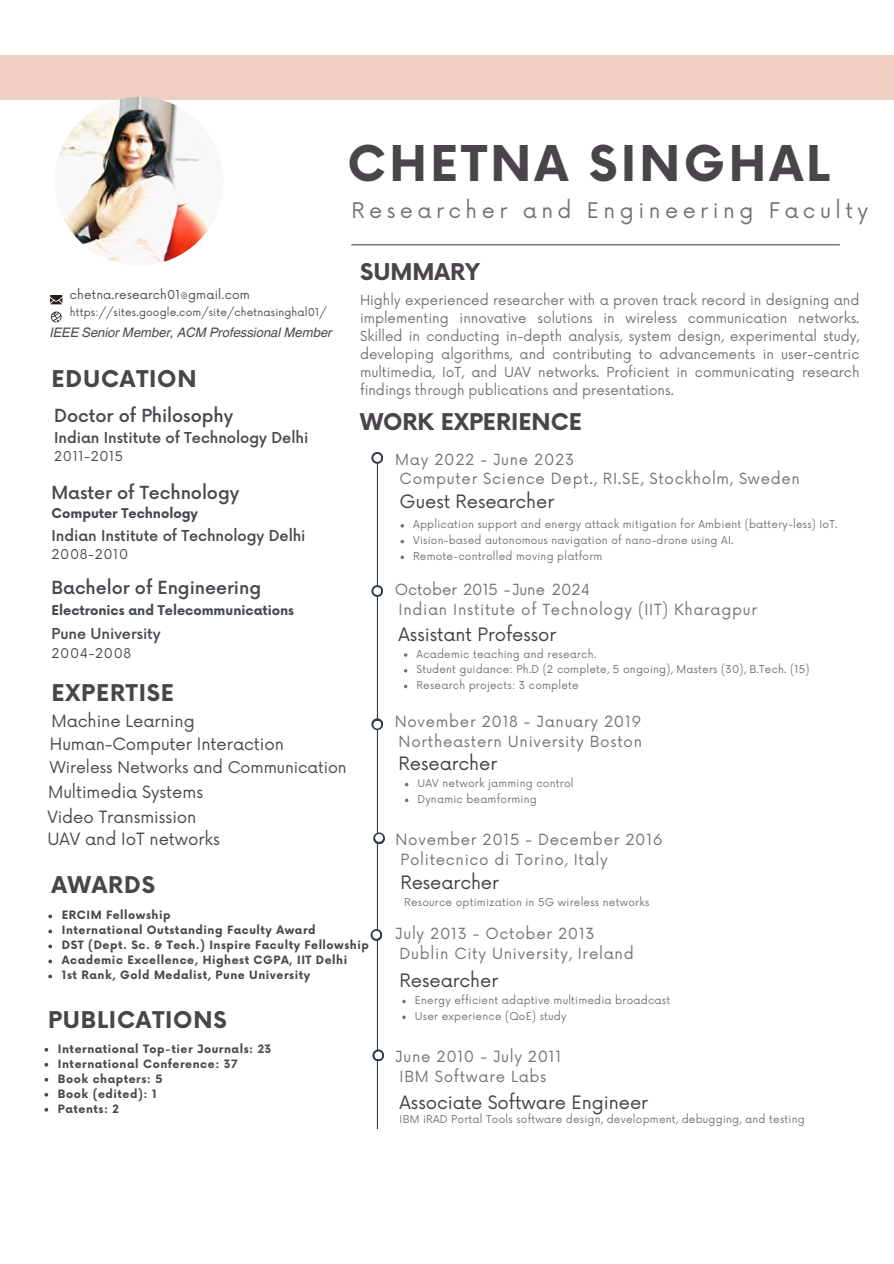
<style>
.page{position:relative;width:894px;height:1264px;background:#fff}
.page>*{position:absolute;margin:0;border:0;box-sizing:border-box;transform-origin:0 0}
.t1{font:700 48px "Now";letter-spacing:.07em;color:#4a454b}
.t2{font:700 22.5px "Now";letter-spacing:.035em;color:#4a454b}
.t3{font:700 22.5px "Now";color:#4a454b}
.t4{font:21px "Now";letter-spacing:.215em;color:#737373}
.t5{font:18px "Now";letter-spacing:-.005em;color:#414042}
.t6{font:500 17.55px "Now";letter-spacing:-.005em;color:#464a4e}
.t7{font:16.5px "Now";letter-spacing:-.005em;color:#464a4e}
.t8{font:15.75px "Now";letter-spacing:-.005em;color:#464a4e}
.t9{font:15px "Now";letter-spacing:.045em;color:#737373}
.t10{font:15px "Now";color:#737373}
.t11{font:500 14.7px "Now";letter-spacing:-.005em;color:#464a4e}
.t12{font:13.5px/18px "Now";color:#737373;text-align:justify}
.t13{font:700 13.2px "Now";letter-spacing:-.005em;color:#464a4e}
.t14{font:13.2px "Now";letter-spacing:.045em;color:#464a4e}
.t15{font:italic 13.05px "Helvetica World";letter-spacing:-.005em;color:#464a4e}
.t16{font:12px "Now";letter-spacing:.015em;color:#464a4e}
.t17{font:700 11.25px "Now";letter-spacing:.045em;color:#464a4e}
.t18{font:10.5px "Now";letter-spacing:.02em;color:#737373}
.t19{font:10.5px "Now";letter-spacing:.015em;color:#464a4e}
</style>
<div class="page">
<div style="left:0;top:56px;width:893px;height:43px;background:#f0cfc3"></div>
<img style="left:55px;top:97px;width:168px;height:168px;border-radius:50%">
<svg style="left:51px;top:311px;width:11px;height:11px"></svg>
<svg style="left:50px;top:295px;width:12px;height:9px"></svg>
<hr style="left:351px;top:244px;width:488px;height:1px;background:#464a4e">
<hr style="left:377px;top:458px;width:1px;height:670px;background:#323b4c">
<svg style="left:371px;top:452px;width:12px;height:12px"></svg>
<div style="left:373px;top:454px;width:8px;height:8px;background:#fff;border-radius:50%"></div>
<svg style="left:371px;top:718px;width:12px;height:12px"></svg>
<div style="left:373px;top:720px;width:8px;height:8px;background:#fff;border-radius:50%"></div>
<svg style="left:371px;top:585px;width:12px;height:12px"></svg>
<div style="left:373px;top:587px;width:8px;height:8px;background:#fff;border-radius:50%"></div>
<svg style="left:400px;top:540px;width:4px;height:3px"></svg>
<svg style="left:400px;top:555px;width:4px;height:4px"></svg>
<svg style="left:48px;top:914px;width:4px;height:4px"></svg>
<svg style="left:48px;top:929px;width:4px;height:4px"></svg>
<svg style="left:48px;top:944px;width:4px;height:4px"></svg>
<svg style="left:48px;top:959px;width:4px;height:4px"></svg>
<svg style="left:48px;top:974px;width:4px;height:4px"></svg>
<svg style="left:405px;top:798px;width:3px;height:4px"></svg>
<svg style="left:372px;top:1049px;width:12px;height:12px"></svg>
<div style="left:374px;top:1051px;width:8px;height:8px;background:#fff;border-radius:50%"></div>
<svg style="left:373px;top:832px;width:12px;height:12px"></svg>
<div style="left:375px;top:834px;width:8px;height:7px;background:#fff;border-radius:50%"></div>
<svg style="left:370px;top:929px;width:12px;height:11px"></svg>
<div style="left:372px;top:930px;width:8px;height:8px;background:#fff;border-radius:50%"></div>
<svg style="left:44px;top:1047px;width:4px;height:4px"></svg>
<svg style="left:44px;top:1062px;width:4px;height:4px"></svg>
<svg style="left:44px;top:1077px;width:4px;height:4px"></svg>
<svg style="left:44px;top:1092px;width:4px;height:4px"></svg>
<svg style="left:44px;top:1107px;width:4px;height:4px"></svg>
<h3 class="t16" style="left:70px;top:288px;width:181px">chetna.research01@gmail.com</h3>
<h3 class="t19" style="left:70px;top:306px;width:258px">https://sites.google.com/site/chetnasinghal01/</h3>
<p class="t15" style="left:50px;top:321px;width:283px">IEEE Senior Member, ACM Professional Member</p>
<h4 class="t2" style="left:52px;top:366px;width:147px">EDUCATION</h4>
<p class="t6" style="left:54px;top:406px;width:180px">Doctor of Philosophy</p>
<p class="t11" style="left:54px;top:430px;width:255px">Indian Institute of Technology Delhi</p>
<h5 class="t14" style="left:54px;top:448px;width:70px">2011-2015</h5>
<h2 class="t6" style="left:52px;top:483px;width:189px">Master of Technology</h2>
<p class="t11" style="left:52px;top:527px;width:255px">Indian Institute of Technology Delhi</p>
<p class="t13" style="left:52px;top:506px;width:148px">Computer Technology</p>
<h2 class="t14" style="left:52px;top:547px;width:78px">2008-2010</h2>
<h6 class="t6" style="left:52px;top:578px;width:211px">Bachelor of Engineering</h6>
<p class="t13" style="left:52px;top:603px;width:244px">Electronics and Telecommunications</p>
<h4 class="t11" style="left:52px;top:625px;width:111px">Pune University</h4>
<p class="t14" style="left:52px;top:645px;width:81px">2004-2008</p>
<p class="t2" style="left:52px;top:681px;width:124px">EXPERTISE</p>
<p class="t1" style="left:347px;top:137px;width:484px">CHETNA SINGHAL</p>
<p class="t4" style="left:351px;top:198px;width:518px">Researcher and Engineering Faculty</p>
<h6 class="t3" style="left:360px;top:260px;width:121px">SUMMARY</h6>
<p class="t12" style="left:360px;top:292px;width:501px">Highly experienced researcher with a proven track record in designing and implementing innovative solutions in wireless communication networks.<br>Skilled in conducting in-depth analysis, system design, experimental study, developing algorithms, and contributing to advancements in user-centric multimedia, IoT, and UAV networks. Proficient in communicating research findings through publications and presentations.</p>
<h4 class="t3" style="left:360px;top:410px;width:223px">WORK EXPERIENCE</h4>
<p class="t9" style="left:395px;top:451px;width:180px">May 2022 - June 2023</p>
<h5 class="t9" style="left:399px;top:470px;width:402px">Computer Science Dept., RI.SE, Stockholm, Sweden</h5>
<p class="t5" style="left:399px;top:491px;width:156px">Guest Researcher</p>
<p class="t18" style="left:413px;top:519px;width:426px">Application support and energy attack mitigation for Ambient (battery-less) IoT.</p>
<p class="t18" style="left:413px;top:534px;width:322px">Vision-based autonomous navigation of nano-drone using AI.</p>
<p class="t18" style="left:413px;top:550px;width:191px">Remote-controlled moving platform</p>
<p class="t10" style="left:394px;top:581px;width:152px">October 2015 -June</p>
<p class="t9" style="left:551px;top:581px;width:40px">2024</p>
<h5 class="t9" style="left:398px;top:600px;width:360px">Indian Institute of Technology (IIT) Kharagpur</h5>
<p class="t5" style="left:398px;top:624px;width:159px">Assistant Professor</p>
<p class="t18" style="left:416px;top:648px;width:181px">Academic teaching and research.</p>
<p class="t18" style="left:416px;top:663px;width:394px">Student guidance: Ph.D (2 complete, 5 ongoing), Masters (30), B.Tech. (15)</p>
<p class="t18" style="left:416px;top:679px;width:164px">Research projects: 3 complete</p>
<p class="t7" style="left:52px;top:711px;width:145px">Machine Learning</p>
<p class="t8" style="left:50px;top:758px;width:298px">Wireless Networks and Communication</p>
<p class="t7" style="left:47px;top:807px;width:151px">Video Transmission</p>
<p class="t7" style="left:50px;top:735px;width:235px">Human-Computer Interaction</p>
<p class="t7" style="left:48px;top:783px;width:156px">Multimedia Systems</p>
<p class="t7" style="left:47px;top:830px;width:174px">UAV and IoT networks</p>
<p class="t2" style="left:52px;top:872px;width:105px">AWARDS</p>
<p class="t17" style="left:62px;top:909px;width:110px">ERCIM Fellowship</p>
<p class="t17" style="left:62px;top:924px;width:255px">International Outstanding Faculty Award</p>
<p class="t17" style="left:62px;top:939px;width:308px">DST (Dept. Sc. &amp; Tech.) Inspire Faculty Fellowship</p>
<p class="t17" style="left:62px;top:954px;width:287px">Academic Excellence, Highest CGPA, IIT Delhi</p>
<h5 class="t17" style="left:62px;top:969px;width:250px">1st Rank, Gold Medalist, Pune University</h5>
<h4 class="t2" style="left:48px;top:1007px;width:180px">PUBLICATIONS</h4>
<p class="t17" style="left:58px;top:1042px;width:215px">International Top-tier Journals: 23</p>
<p class="t17" style="left:58px;top:1057px;width:181px">International Conference: 37</p>
<p class="t17" style="left:58px;top:1072px;width:106px">Book chapters: 5</p>
<p class="t17" style="left:58px;top:1087px;width:100px">Book (edited): 1</p>
<p class="t17" style="left:58px;top:1102px;width:63px">Patents: 2</p>
<p class="t9" style="left:394px;top:713px;width:248px">November 2018 - January 2019</p>
<p class="t9" style="left:398px;top:733px;width:245px">Northeastern University Boston</p>
<h2 class="t5" style="left:398px;top:753px;width:100px">Researcher</h2>
<p class="t18" style="left:417px;top:777px;width:158px">UAV network jamming control</p>
<p class="t18" style="left:417px;top:793px;width:121px">Dynamic beamforming</p>
<p class="t9" style="left:395px;top:831px;width:269px">November 2015 - December 2016</p>
<p class="t9" style="left:400px;top:851px;width:209px">Politecnico di Torino, Italy</p>
<p class="t18" style="left:404px;top:896px;width:246px">Resource optimization in 5G wireless networks</p>
<p class="t5" style="left:400px;top:872px;width:100px">Researcher</p>
<h5 class="t9" style="left:395px;top:925px;width:201px">July 2013 - October 2013</h5>
<p class="t9" style="left:399px;top:945px;width:235px">Dublin City University, Ireland</p>
<h2 class="t18" style="left:414px;top:994px;width:257px">Energy efficient adaptive multimedia broadcast</h2>
<h4 class="t18" style="left:414px;top:1010px;width:153px">User experience (QoE) study</h4>
<p class="t5" style="left:399px;top:970px;width:100px">Researcher</p>
<p class="t9" style="left:395px;top:1048px;width:167px">June 2010 - July 2011</p>
<h5 class="t9" style="left:399px;top:1067px;width:148px">IBM Software Labs</h5>
<p class="t5" style="left:399px;top:1092px;width:250px">Associate Software Engineer</p>
<p class="t18" style="left:399px;top:1113px;width:406px">IBM iRAD Portal Tools software design, development, debugging, and testing</p>
</div>
